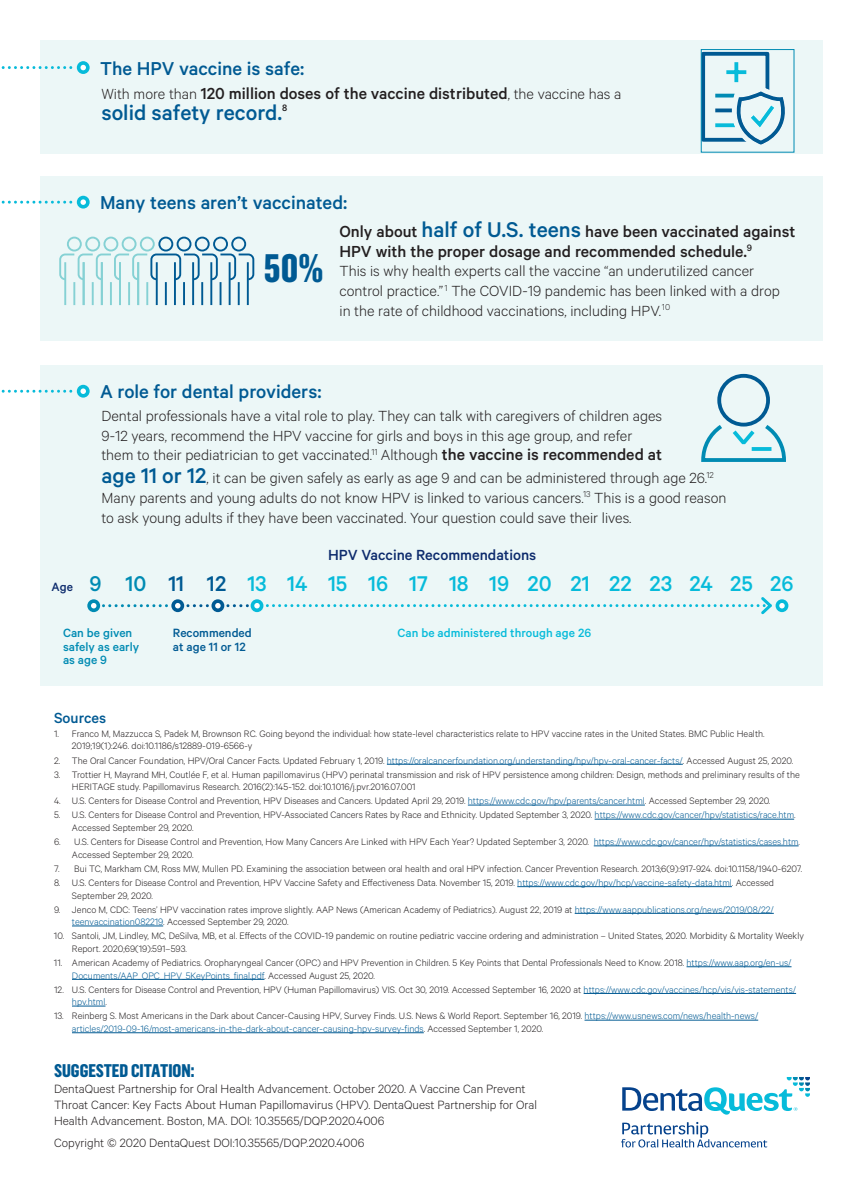
<style>
.page{position:relative;width:864px;height:1188px;background:#fff}
.page>*{position:absolute;margin:0;border:0;box-sizing:border-box;transform-origin:0 0}
.t1{font:800 39px "Flama Condensed";color:#005a93}
.t2{font:500 24px "Calibre";color:#07bbda}
.t3{font:500 24px "Calibre";color:#005a93}
.t4{font:500 21px "Calibre";color:#005a93}
.t5{font:500 18px/19.8px "Calibre";color:#231f20}
.t6{font:800 18px "Flama Condensed";color:#005a93}
.t7{font:300 16.5px/19.8px "Calibre";color:#231f20}
.t8{font:500 16.5px "Calibre";color:#0d2b6d}
.t9{font:500 16.5px "Calibre";color:#005a93}
.t10{font:300 13.5px/16.2px "Calibre";color:#231f20}
.t11{font:500 13.5px/13.5px "Calibre";color:#008bb3}
.t12{font:500 13.5px "Calibre";color:#07bbda}
.t13{font:500 13.5px/13.5px "Calibre";color:#005a93}
.t14{font:500 13.5px "Calibre";color:#0d2b6d}
.t15{font:300 10.5px/12.6px "Calibre";color:#231f20}
.t16{font:500 10.5px "Calibre";color:#231f20}
.s1{font-weight:300;font-size:16.5px}
.s2{font-size:24px;color:#005a93}
.s3{font-weight:500;font-size:18px}
.s4{font-weight:500;font-size:24px;color:#005a93}
.s5{color:#008bb3}
.s6{color:#005a93}
</style>
<div class="page">
<div style="left:40px;top:365px;width:784px;height:321px;background:#ecf7f7"></div>
<svg style="left:188px;top:604px;width:20px;height:3px"></svg>
<svg style="left:228px;top:604px;width:20px;height:3px"></svg>
<div style="left:40px;top:40px;width:784px;height:114px;background:#ecf7f7"></div>
<svg style="left:703px;top:52px;width:82px;height:93px"></svg>
<div style="left:701px;top:49px;width:93px;height:103px;border:1px solid #008bb3"></div>
<svg style="left:622px;top:1077px;width:188px;height:38px"></svg>
<svg style="left:621px;top:1122px;width:146px;height:26px"></svg>
<svg style="left:77px;top:61px;width:13px;height:13px"></svg>
<svg style="left:1px;top:66px;width:71px;height:3px"></svg>
<svg style="left:80px;top:65px;width:6px;height:5px"></svg>
<hr style="left:387px;top:764px;width:296px;height:1px;background:#005a93">
<hr style="left:468px;top:805px;width:177px;height:1px;background:#005a93">
<hr style="left:595px;top:819px;width:199px;height:1px;background:#005a93">
<hr style="left:594px;top:846px;width:205px;height:1px;background:#005a93">
<hr style="left:517px;top:886px;width:215px;height:1px;background:#005a93">
<hr style="left:575px;top:913px;width:199px;height:1px;background:#005a93">
<hr style="left:72px;top:926px;width:91px;height:1px;background:#005a93">
<hr style="left:687px;top:967px;width:105px;height:1px;background:#005a93">
<hr style="left:72px;top:979px;width:192px;height:1px;background:#005a93">
<hr style="left:584px;top:993px;width:212px;height:1px;background:#005a93">
<hr style="left:72px;top:1006px;width:33px;height:1px;background:#005a93">
<hr style="left:585px;top:1020px;width:173px;height:1px;background:#005a93">
<hr style="left:72px;top:1033px;width:352px;height:1px;background:#005a93">
<div style="left:40px;top:176px;width:784px;height:165px;background:#ecf7f7"></div>
<svg style="left:77px;top:196px;width:13px;height:13px"></svg>
<svg style="left:1px;top:201px;width:71px;height:3px"></svg>
<svg style="left:80px;top:199px;width:6px;height:6px"></svg>
<svg style="left:77px;top:385px;width:13px;height:13px"></svg>
<svg style="left:1px;top:390px;width:71px;height:3px"></svg>
<svg style="left:80px;top:388px;width:6px;height:6px"></svg>
<div style="left:717px;top:374px;width:53px;height:53px;border:4px solid #005a93;border-radius:50%"></div>
<svg style="left:701px;top:421px;width:85px;height:41px"></svg>
<svg style="left:59px;top:236px;width:196px;height:70px"></svg>
<svg style="left:87px;top:599px;width:13px;height:13px"></svg>
<svg style="left:91px;top:603px;width:5px;height:5px"></svg>
<svg style="left:171px;top:599px;width:13px;height:13px"></svg>
<svg style="left:175px;top:603px;width:6px;height:5px"></svg>
<div style="left:212px;top:599px;width:12px;height:13px;background:#005a93;border-radius:50%"></div>
<svg style="left:215px;top:603px;width:6px;height:5px"></svg>
<div style="left:251px;top:599px;width:12px;height:13px;background:#07bbda;border-radius:50%"></div>
<svg style="left:254px;top:603px;width:6px;height:5px"></svg>
<div style="left:776px;top:599px;width:12px;height:13px;background:#07bbda;border-radius:50%"></div>
<svg style="left:267px;top:597px;width:518px;height:18px"></svg>
<svg style="left:104px;top:604px;width:63px;height:3px"></svg>
<h3 class="t4" style="left:100px;top:56px;width:206px">The HPV vaccine is safe:</h3>
<h3 class="t5" style="left:101px;top:83px;width:522px"><span class="s1">With more than</span> 120 million doses of the vaccine distributed<span class="s1">, the vaccine has a</span></h3>
<h2 class="t3" style="left:101px;top:98px;width:182px">solid safety record.</h2>
<p class="t16" style="left:282px;top:102px;width:7px">8</p>
<h3 class="t4" style="left:100px;top:190px;width:249px">Many teens aren’t vaccinated:</h3>
<h1 class="t1" style="left:264px;top:244px;width:61px">50%</h1>
<h3 class="t5" style="left:339px;top:221px;width:458px">Only about <span class="s2">half of U.S. teens</span> have been vaccinated against<br>HPV with the proper dosage and recommended schedule.<sup>9</sup></h3>
<h3 class="t7" style="left:340px;top:261px;width:442px">This is why health experts call the vaccine “an underutilized cancer control practice.”<sup>1</sup> The COVID-19 pandemic has been linked with a drop in the rate of childhood vaccinations, including HPV.<sup>10</sup></h3>
<h3 class="t4" style="left:100px;top:379px;width:223px">A role for dental providers:</h3>
<p class="t7" style="left:101px;top:405px;width:562px">Dental professionals have a vital role to play. They can talk with caregivers of children ages<br>9-12 years, recommend the HPV vaccine for girls and boys in this age group, and refer them to their pediatrician to get vaccinated.<sup>11</sup> Although <span class="s3">the vaccine is recommended at</span></p>
<p class="t7" style="left:101px;top:467px;width:627px"><span class="s4">age 11 or 12</span>, it can be given safely as early as age 9 and can be administered through age 26.<sup>12<br></sup>Many parents and young adults do not know HPV is linked to various cancers.<sup>13</sup> This is a good reason to ask young adults if they have been vaccinated. Your question could save their lives.</p>
<h3 class="t8" style="left:328px;top:545px;width:210px">HPV Vaccine Recommendations</h3>
<h2 class="t2" style="left:89px;top:570px;width:706px"><span class="s5">9 10</span> <span class="s6">11 12</span> 13 14 15 16 17 18 19 20 21 22 23 24 25 26</h2>
<p class="t11" style="left:63px;top:626px;width:78px">Can be given safely as early as age 9</p>
<p class="t14" style="left:52px;top:579px;width:23px">Age</p>
<p class="t13" style="left:173px;top:626px;width:80px">Recommended at age 11 or 12</p>
<p class="t12" style="left:398px;top:625px;width:195px">Can be administered through age 26</p>
<h3 class="t9" style="left:54px;top:708px;width:54px">Sources</h3>
<p class="t15" style="left:72px;top:727px;width:694px;text-indent:-18px">1. Franco M, Mazzucca S, Padek M, Brownson RC. Going beyond the individual: how state-level characteristics relate to HPV vaccine rates in the United States. BMC Public Health.<br>2019;19(1):246. doi:10.1186/s12889-019-6566-y</p>
<p class="t15" style="left:54px;top:753px;width:741px">2. The Oral Cancer Foundation, HPV/Oral Cancer Facts. Updated February 1, 2019. <span class="s6">https://oralcancerfoundation.org/understanding/hpv/hpv-oral-cancer-facts/</span>. Accessed August 25, 2020.</p>
<p class="t15" style="left:72px;top:768px;width:729px;text-indent:-18px">3. Trottier H, Mayrand MH, Coutlée F, et al. Human papillomavirus (HPV) perinatal transmission and risk of HPV persistence among children: Design, methods and preliminary results of the<br>HERITAGE study. Papillomavirus Research. 2016(2):145-152. doi:10.1016/j.pvr.2016.07.001</p>
<p class="t15" style="left:54px;top:794px;width:718px">4. U.S. Centers for Disease Control and Prevention, HPV Diseases and Cancers. Updated April 29, 2019. <span class="s6">https://www.cdc.gov/hpv/parents/cancer.html</span>. Accessed September 29, 2020.</p>
<p class="t15" style="left:72px;top:808px;width:725px;text-indent:-18px">5. U.S. Centers for Disease Control and Prevention, HPV-Associated Cancers Rates by Race and Ethnicity. Updated September 3, 2020. <span class="s6">https://www.cdc.gov/cancer/hpv/statistics/race.htm</span>.<br>Accessed September 29, 2020.</p>
<p class="t15" style="left:72px;top:835px;width:730px;text-indent:-18px">6. U.S. Centers for Disease Control and Prevention, How Many Cancers Are Linked with HPV Each Year? Updated September 3, 2020. <span class="s6">https://www.cdc.gov/cancer/hpv/statistics/cases.htm</span>.<br>Accessed September 29, 2020.</p>
<p class="t15" style="left:54px;top:862px;width:750px">7. Bui TC, Markham CM, Ross MW, Mullen PD. Examining the association between oral health and oral HPV infection. Cancer Prevention Research. 2013;6(9):917-924. doi:10.1158/1940-6207.</p>
<p class="t15" style="left:72px;top:876px;width:704px;text-indent:-18px">8. U.S. Centers for Disease Control and Prevention, HPV Vaccine Safety and Effectiveness Data. November 15, 2019. <span class="s6">https://www.cdc.gov/hpv/hcp/vaccine-safety-data.html</span>. Accessed<br>September 29, 2020.</p>
<p class="t15" style="left:72px;top:903px;width:703px;text-indent:-18px">9. Jenco M, CDC: Teens’ HPV vaccination rates improve slightly. AAP News (American Academy of Pediatrics). August 22, 2019 at <span class="s6">https://www.aappublications.org/news/2019/08/22/ teenvaccination082219</span>. Accessed September 29, 2020.</p>
<p class="t15" style="left:72px;top:929px;width:733px;text-indent:-18px">10. Santoli, JM, Lindley, MC, DeSilva, MB, et al. Effects of the COVID-19 pandemic on routine pediatric vaccine ordering and administration – United States, 2020. Morbidity &amp; Mortality Weekly<br>Report. 2020;69(19):591–593.</p>
<p class="t15" style="left:72px;top:956px;width:721px;text-indent:-18px">11. American Academy of Pediatrics. Oropharyngeal Cancer (OPC) and HPV Prevention in Children. 5 Key Points that Dental Professionals Need to Know. 2018. <span class="s6">https://www.aap.org/en-us/<br>Documents/AAP_OPC_HPV_5KeyPoints_final.pdf</span>. Accessed August 25, 2020.</p>
<p class="t15" style="left:72px;top:983px;width:726px;text-indent:-18px">12. U.S. Centers for Disease Control and Prevention, HPV (Human Papillomavirus) VIS. Oct 30, 2019. Accessed September 16, 2020 at <span class="s6">https://www.cdc.gov/vaccines/hcp/vis/vis-statements/ hpv.html</span>.</p>
<p class="t15" style="left:72px;top:1009px;width:688px;text-indent:-18px">13. Reinberg S. Most Americans in the Dark about Cancer-Causing HPV, Survey Finds. U.S. News &amp; World Report. September 16, 2019. <span class="s6">https://www.usnews.com/news/health-news/ articles/2019-09-16/most-americans-in-the-dark-about-cancer-causing-hpv-survey-finds</span>. Accessed September 1, 2020.</p>
<h3 class="t6" style="left:54px;top:1059px;width:142px">SUGGESTED CITATION:</h3>
<p class="t10" style="left:54px;top:1080px;width:485px">DentaQuest Partnership for Oral Health Advancement. October 2020. A Vaccine Can Prevent<br>Throat Cancer: Key Facts About Human Papillomavirus (HPV). DentaQuest Partnership for Oral<br>Health Advancement. Boston, MA. DOI: 10.35565/DQP.2020.4006</p>
<p class="t10" style="left:54px;top:1135px;width:312px">Copyright © 2020 DentaQuest DOI:10.35565/DQP.2020.4006</p>
</div>
